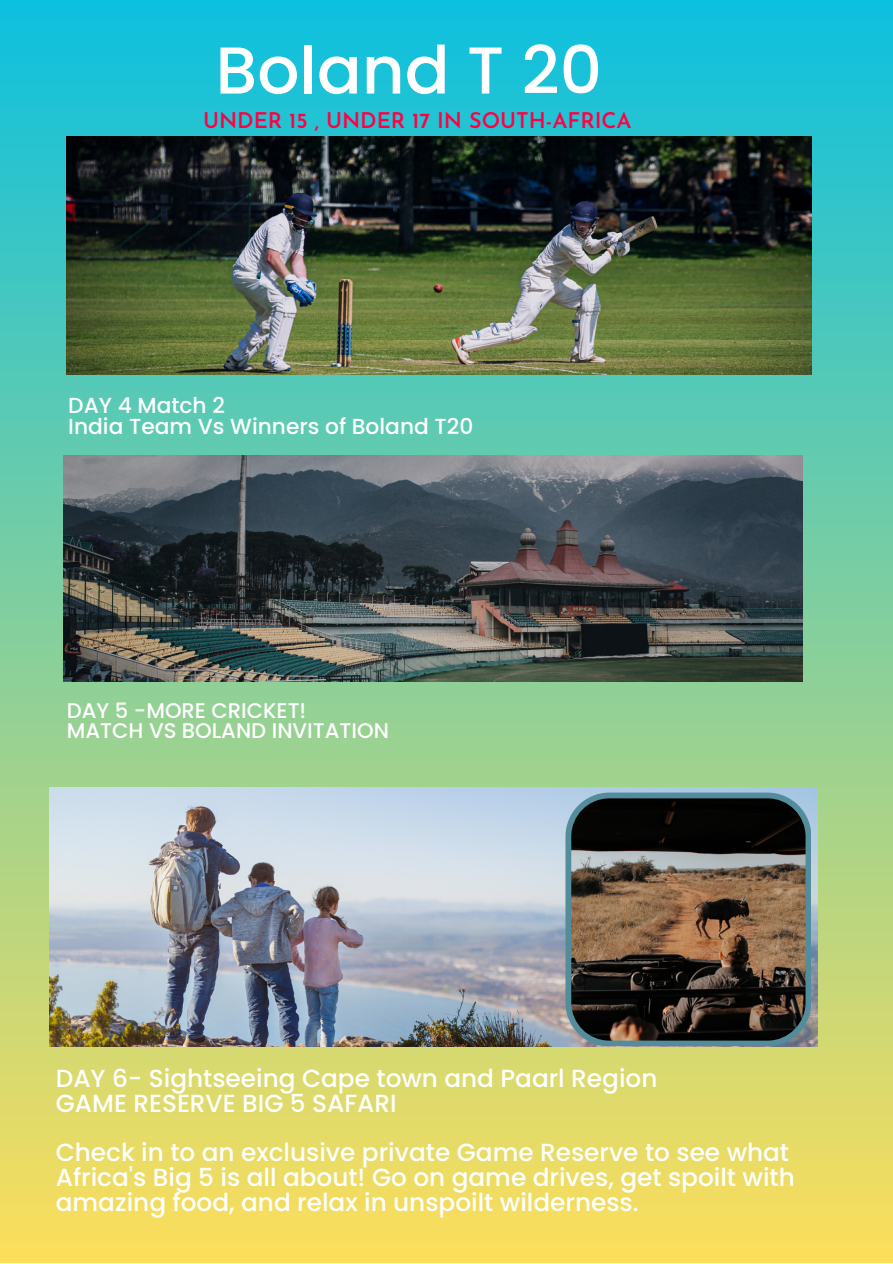
<style>
.page{position:relative;width:893px;height:1264px;background:#fff}
.page>*{position:absolute;margin:0;border:0;box-sizing:border-box;transform-origin:0 0}
.t1{font:500 66.15px "Poppins";color:#fff}
.t2{font:500 24.75px/24.8px "Poppins";color:#fff}
.t3{font:500 21.75px "Poppins";color:#fff}
.t4{font:600 21.6px "Josefin Sans";color:#ff0045}
.t5{font:500 21.15px "Poppins";color:#fff}
</style>
<div class="page">
<div style="left:0;top:0;width:892px;height:1262px;background:linear-gradient(to bottom,#0bbede,#fdde5a)"></div>
<img style="left:67px;top:136px;width:744px;height:238px">
<img style="left:64px;top:455px;width:738px;height:226px">
<img style="left:49px;top:787px;width:768px;height:259px">
<svg style="left:565px;top:792px;width:246px;height:254px"></svg>
<p class="t1" style="left:215px;top:24px;width:388px">Boland T 20</p>
<p class="t4" style="left:203px;top:112px;width:430px">UNDER 15 , UNDER 17 IN SOUTH-AFRICA</p>
<p class="t3" style="left:68px;top:390px;width:158px">DAY 4 Match 2</p>
<p class="t3" style="left:68px;top:411px;width:406px">India Team Vs Winners of Boland T20</p>
<p class="t5" style="left:67px;top:696px;width:241px">DAY 5 -MORE CRICKET!</p>
<p class="t5" style="left:67px;top:716px;width:323px">MATCH VS BOLAND INVITATION</p>
<p class="t2" style="left:56px;top:1066px;width:603px">DAY 6- Sightseeing Cape town and Paarl Region</p>
<p class="t2" style="left:56px;top:1090px;width:342px">GAME RESERVE BIG 5 SAFARI</p>
<p class="t2" style="left:56px;top:1140px;width:740px">Check in to an exclusive private Game Reserve to see what<br>Africa's Big 5 is all about! Go on game drives, get spoilt with amazing food, and relax in unspoilt wilderness.</p>
</div>
